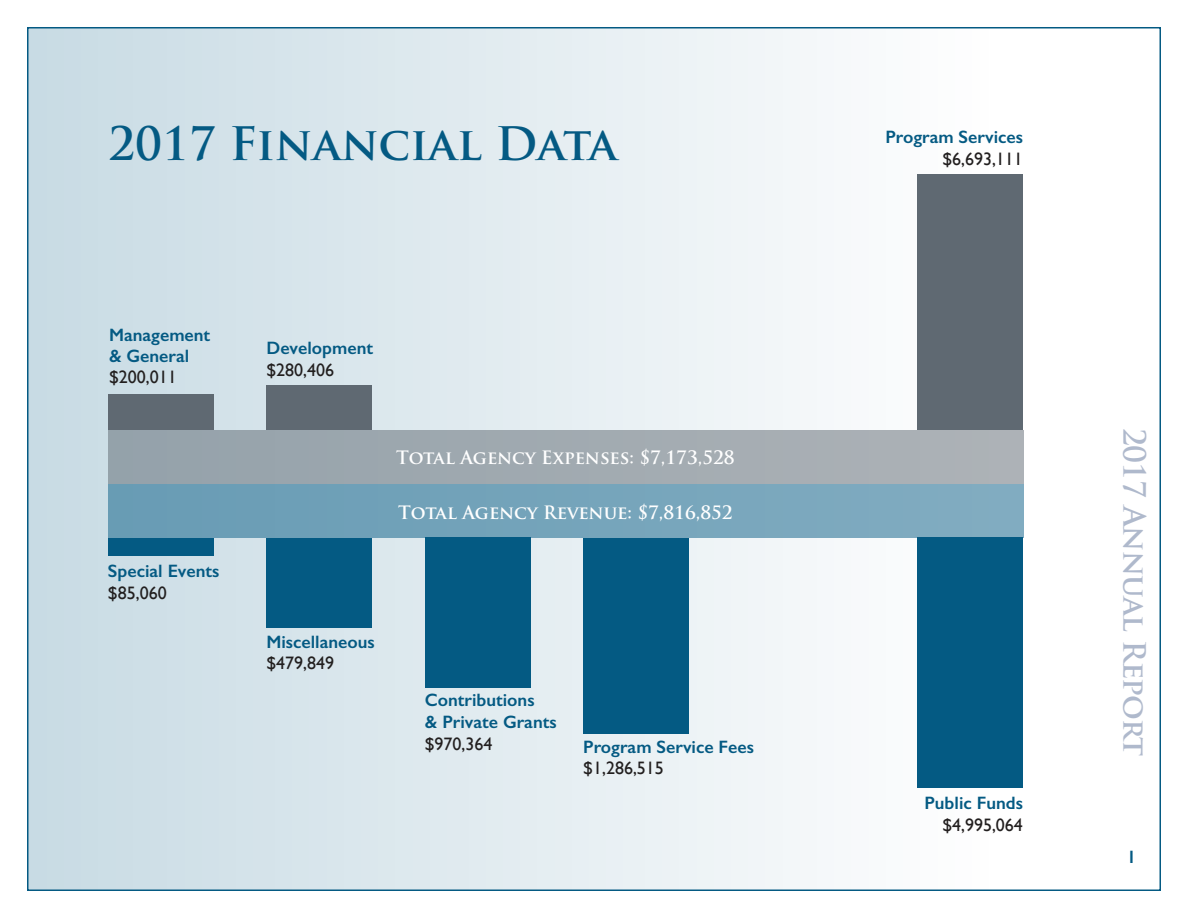
<style>
.page{position:relative;width:1188px;height:918px;background:#fff}
.page>*{position:absolute;margin:0;border:0;box-sizing:border-box;transform-origin:0 0}
.t1{font:700 45px "Trajan Pro";color:#045a83}
.t2{font:700 30px "Trajan Pro";letter-spacing:-.02em;color:#afb9cc}
.t3{font:600 18px/21px "Gill Sans";color:#045a83}
.t4{font:18px "Gill Sans";color:#221f1f}
.t5{font:700 18px "Trajan Pro";color:#fff}
</style>
<div class="page">
<div style="left:28px;top:27px;width:1133px;height:862px;background:linear-gradient(to right,#c8dbe4,#fff)"></div>
<div style="left:108px;top:430px;width:915px;height:54px;background:#a1aab0"></div>
<div style="left:108px;top:484px;width:915px;height:54px;background:#75a4ba"></div>
<div style="left:108px;top:538px;width:106px;height:18px;background:#045a83"></div>
<div style="left:108px;top:395px;width:106px;height:35px;background:#5f6972"></div>
<div style="left:266px;top:538px;width:106px;height:89px;background:#045a83"></div>
<div style="left:266px;top:386px;width:106px;height:44px;background:#5f6972"></div>
<div style="left:917px;top:175px;width:106px;height:255px;background:#5f6972"></div>
<div style="left:425px;top:538px;width:106px;height:150px;background:#045a83"></div>
<div style="left:583px;top:538px;width:106px;height:195px;background:#045a83"></div>
<div style="left:917px;top:538px;width:106px;height:250px;background:#045a83"></div>
<h1 class="t1" style="left:108px;top:121px;width:511px">2017 Financial Data</h1>
<p class="t3" style="left:109px;top:326px;width:103px">Management &amp; General</p>
<p class="t4" style="left:109px;top:370px;width:69px">$200,011</p>
<p class="t3" style="left:108px;top:562px;width:113px">Special Events</p>
<p class="t4" style="left:108px;top:585px;width:60px">$85,060</p>
<p class="t3" style="left:266px;top:339px;width:108px">Development</p>
<p class="t4" style="left:266px;top:362px;width:69px">$280,406</p>
<p class="t5" style="left:396px;top:448px;width:340px">Total Agency Expenses: $7,173,528</p>
<p class="t5" style="left:398px;top:504px;width:336px">Total Agency Revenue: $7,816,852</p>
<p class="t3" style="left:266px;top:633px;width:110px">Miscellaneous</p>
<p class="t4" style="left:266px;top:656px;width:69px">$479,849</p>
<p class="t3" style="left:425px;top:692px;width:133px;line-height:21.6px">Contributions<br>&amp; Private Grants</p>
<p class="t4" style="left:425px;top:736px;width:69px">$970,364</p>
<p class="t3" style="left:583px;top:738px;width:172px">Program Service Fees</p>
<p class="t4" style="left:583px;top:761px;width:82px">$1,286,515</p>
<p class="t3" style="left:885px;top:129px;width:139px">Program Services</p>
<p class="t4" style="left:942px;top:152px;width:82px">$6,693,111</p>
<p class="t3" style="left:924px;top:795px;width:100px">Public Funds</p>
<p class="t4" style="left:942px;top:817px;width:82px">$4,995,064</p>
<h2 class="t2" style="left:1149px;top:428px;width:330px;rotate:90deg">2017 Annual Report</h2>
<p class="t3" style="left:1127px;top:849px;width:11px">1</p>
</div>
